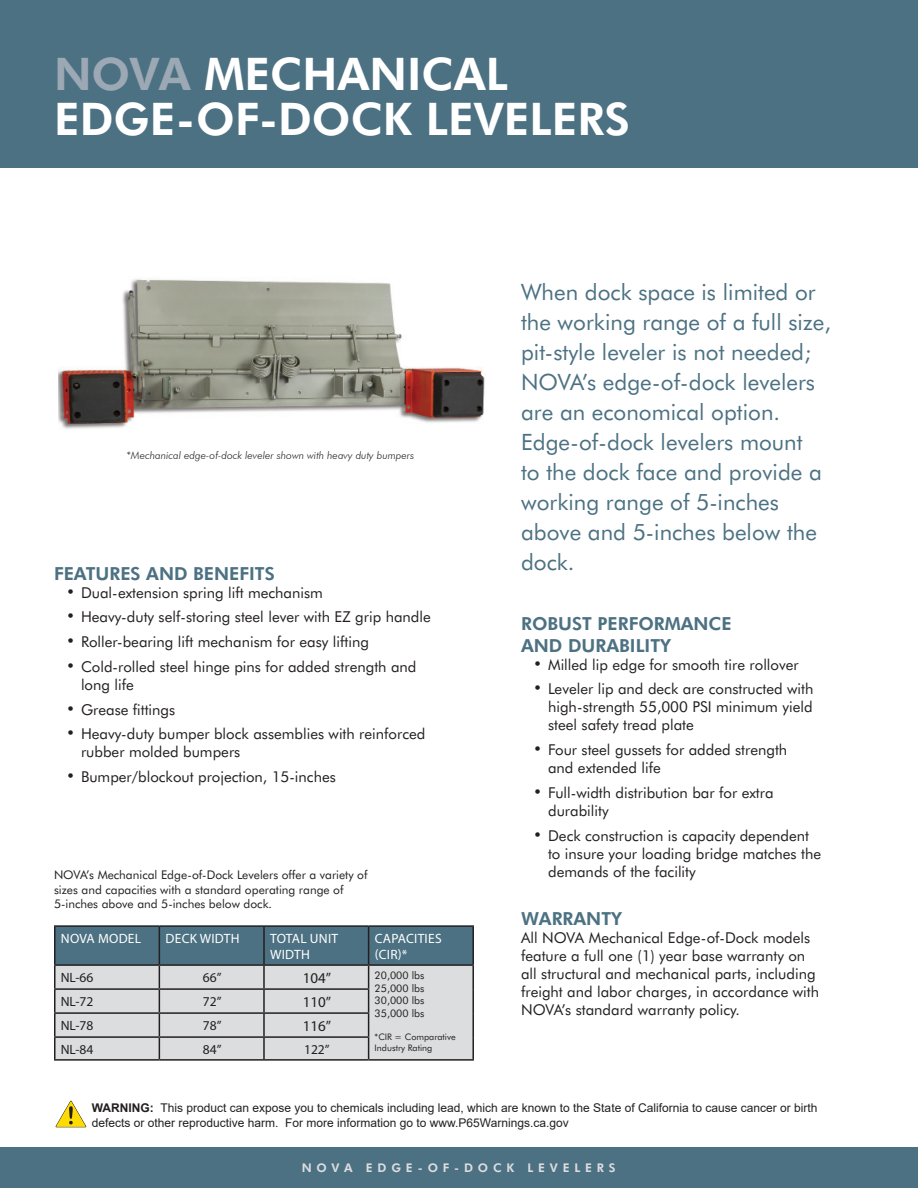
<style>
.page{position:relative;width:918px;height:1188px;background:#fff}
.page>*{position:absolute;margin:0;border:0;box-sizing:border-box;transform-origin:0 0}
.t1{font:700 45px/45px "Futura BT";color:#fff}
.t2{font:22.5px/30px "Futura BT";color:#4c7182}
.t3{font:700 18px/21.6px "Futura BT";color:#4c7182}
.t4{font:15px/18px "Futura BT";color:#231f20}
.t5{font:15px "Myriad Pro";color:#231f20}
.t6{font:13.5px/16.2px "Myriad Pro";letter-spacing:.02em;color:#fff}
.t7{font:13.5px "Myriad Pro";color:#231f20}
.t8{font:12px/14.4px "Arial";color:#231f20}
.t9{font:12px/14.4px "Futura BT";color:#231f20}
.t10{font:700 12px "Futura BT";letter-spacing:.4em;color:#dcdddf}
.t11{font:italic 300 10.5px "Futura BT";color:#231f20}
.t12{font:10.5px "Futura BT";color:#231f20}
.t13{font:9px/10.8px "Futura BT";color:#231f20}
.s1{color:#9ca9b5}
.s2{font-family:"Arial";font-size:18px}
.s3{font-weight:700}
</style>
<div class="page">
<hr style="left:917px;top:0;width:1px;height:1162px;background:#dcdddf">
<div style="left:0;top:0;width:918px;height:167px;background:#4c7182"></div>
<div style="left:0;top:1148px;width:918px;height:40px;background:#4c7182"></div>
<img style="left:58px;top:279px;width:427px;height:150px">
<hr style="left:54px;top:925px;width:105px;height:2px;background:#231f20">
<hr style="left:54px;top:927px;width:2px;height:37px;background:#231f20">
<hr style="left:159px;top:925px;width:105px;height:2px;background:#231f20">
<hr style="left:264px;top:925px;width:105px;height:2px;background:#231f20">
<hr style="left:369px;top:925px;width:105px;height:2px;background:#231f20">
<hr style="left:472px;top:927px;width:2px;height:37px;background:#231f20">
<hr style="left:54px;top:964px;width:105px;height:2px;background:#231f20">
<hr style="left:54px;top:966px;width:2px;height:22px;background:#231f20">
<hr style="left:369px;top:964px;width:105px;height:2px;background:#231f20">
<hr style="left:472px;top:966px;width:2px;height:23px;background:#231f20">
<hr style="left:54px;top:988px;width:105px;height:2px;background:#231f20">
<hr style="left:54px;top:990px;width:2px;height:22px;background:#231f20">
<hr style="left:472px;top:989px;width:2px;height:24px;background:#231f20">
<hr style="left:54px;top:1012px;width:105px;height:2px;background:#231f20">
<hr style="left:54px;top:1014px;width:2px;height:22px;background:#231f20">
<hr style="left:472px;top:1013px;width:2px;height:24px;background:#231f20">
<hr style="left:54px;top:1036px;width:105px;height:2px;background:#231f20">
<hr style="left:54px;top:1038px;width:2px;height:21px;background:#231f20">
<svg style="left:55px;top:926px;width:418px;height:133px;background:#a9b4ba"></svg>
<hr style="left:472px;top:1037px;width:2px;height:22px;background:#231f20">
<hr style="left:54px;top:1059px;width:105px;height:2px;background:#231f20">
<hr style="left:159px;top:1059px;width:105px;height:2px;background:#231f20">
<hr style="left:264px;top:1059px;width:105px;height:2px;background:#231f20">
<hr style="left:369px;top:1059px;width:105px;height:2px;background:#231f20">
<svg style="left:55px;top:1100px;width:32px;height:28px"></svg>
<p class="t1" style="left:54px;top:49px;width:578px"><span class="s1">NOVA</span> MECHANICAL<br>EDGE-OF-DOCK LEVELERS</p>
<p class="t11" style="left:127px;top:449px;width:289px">*Mechanical edge-of-dock leveler shown with heavy duty bumpers</p>
<p class="t3" style="left:54px;top:562px;width:222px">FEATURES AND BENEFITS</p>
<p class="t4" style="left:68px;top:583px;width:257px"><span class="s2">•</span> Dual-extension spring lift mechanism</p>
<p class="t4" style="left:68px;top:608px;width:365px"><span class="s2">•</span> Heavy-duty self-storing steel lever with EZ grip handle</p>
<p class="t4" style="left:68px;top:632px;width:303px"><span class="s2">•</span> Roller-bearing lift mechanism for easy lifting</p>
<p class="t4" style="left:81px;top:657px;width:337px;text-indent:-14px"><span class="s2">•</span> Cold-rolled steel hinge pins for added strength and long life</p>
<p class="t4" style="left:68px;top:700px;width:109px"><span class="s2">•</span> Grease fittings</p>
<p class="t4" style="left:81px;top:725px;width:346px;text-indent:-14px"><span class="s2">•</span> Heavy-duty bumper block assemblies with reinforced rubber molded bumpers</p>
<p class="t4" style="left:68px;top:767px;width:270px"><span class="s2">•</span> Bumper/blockout projection, 15-inches</p>
<p class="t9" style="left:54px;top:868px;width:315px">NOVA’s Mechanical Edge-of-Dock Levelers offer a variety of sizes and capacities with a standard operating range of<br>5-inches above and 5-inches below dock.</p>
<p class="t6" style="left:61px;top:930px;width:82px">NOVA MODEL</p>
<p class="t6" style="left:166px;top:930px;width:76px">DECK WIDTH</p>
<p class="t6" style="left:270px;top:930px;width:70px">TOTAL UNIT<br>WIDTH</p>
<p class="t6" style="left:375px;top:930px;width:68px">CAPACITIES (CIR)*</p>
<p class="t7" style="left:61px;top:969px;width:34px">NL-66</p>
<p class="t7" style="left:203px;top:969px;width:20px">66”</p>
<p class="t5" style="left:303px;top:969px;width:30px">104”</p>
<p class="t12" style="left:375px;top:968px;width:51px">20,000 lbs</p>
<p class="t12" style="left:375px;top:981px;width:51px">25,000 lbs</p>
<p class="t12" style="left:375px;top:993px;width:51px">30,000 lbs</p>
<p class="t12" style="left:375px;top:1006px;width:51px">35,000 lbs</p>
<p class="t13" style="left:375px;top:1031px;width:83px">*CIR = Comparative<br>Industry Rating</p>
<p class="t7" style="left:61px;top:993px;width:34px">NL-72</p>
<p class="t7" style="left:203px;top:993px;width:20px">72”</p>
<p class="t5" style="left:303px;top:993px;width:30px">110”</p>
<p class="t7" style="left:61px;top:1017px;width:34px">NL-78</p>
<p class="t7" style="left:203px;top:1017px;width:20px">78”</p>
<p class="t5" style="left:303px;top:1017px;width:30px">116”</p>
<p class="t7" style="left:61px;top:1041px;width:34px">NL-84</p>
<p class="t7" style="left:203px;top:1041px;width:20px">84”</p>
<p class="t7" style="left:304px;top:1041px;width:27px">122”</p>
<p class="t2" style="left:521px;top:276px;width:311px">When dock space is limited or the working range of a full size, pit-style leveler is not needed;<br>NOVA’s edge-of-dock levelers are an economical option.<br>Edge-of-dock levelers mount<br>to the dock face and provide a working range of 5-inches above and 5-inches below the dock.</p>
<p class="t3" style="left:521px;top:612px;width:212px">ROBUST PERFORMANCE<br>AND DURABILITY</p>
<p class="t4" style="left:535px;top:655px;width:266px"><span class="s2">•</span> Milled lip edge for smooth tire rollover</p>
<p class="t4" style="left:548px;top:680px;width:267px;text-align:justify;text-indent:-14px"><span class="s2">•</span> Leveler lip and deck are constructed with high-strength 55,000 PSI minimum yield steel safety tread plate</p>
<p class="t4" style="left:548px;top:740px;width:241px;text-indent:-14px"><span class="s2">•</span> Four steel gussets for added strength and extended life</p>
<p class="t4" style="left:548px;top:783px;width:227px;text-indent:-14px"><span class="s2">•</span> Full-width distribution bar for extra durability</p>
<p class="t4" style="left:548px;top:826px;width:275px;text-indent:-14px"><span class="s2">•</span> Deck construction is capacity dependent to insure your loading bridge matches the demands of the facility</p>
<p class="t3" style="left:521px;top:907px;width:102px">WARRANTY</p>
<p class="t4" style="left:521px;top:928px;width:299px">All NOVA Mechanical Edge-of-Dock models feature a full one (1) year base warranty on all structural and mechanical parts, including freight and labor charges, in accordance with NOVA’s standard warranty policy.</p>
<p class="t8" style="left:92px;top:1101px;width:727px"><span class="s3">WARNING:</span> This product can expose you to chemicals including lead, which are known to the State of California to cause cancer or birth defects or other reproductive harm. For more information go to www.P65Warnings.ca.gov</p>
<p class="t10" style="left:302px;top:1159px;width:315px">NOVA EDGE-OF-DOCK LEVELERS</p>
</div>
